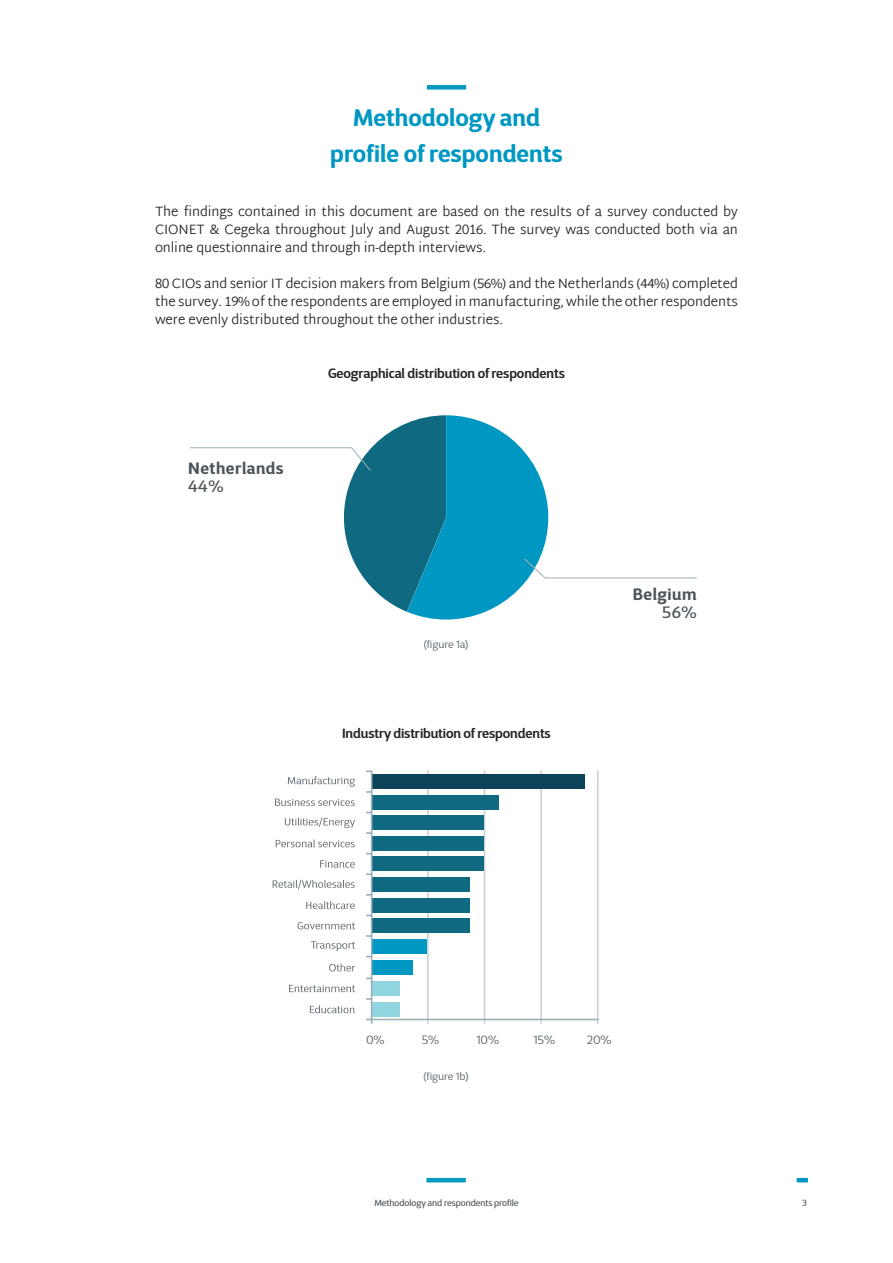
<style>
.page{position:relative;width:893px;height:1263px;background:#fff}
.page>*{position:absolute;margin:0;border:0;box-sizing:border-box;transform-origin:0 0}
.t1{font:700 24px/36px "D Sari";color:#0098c3;text-align:center}
.t2{font:700 16.5px "D Sari";letter-spacing:.03em;color:#4d555b}
.t3{font:500 16.5px "D Sari";color:#4d555b}
.t4{font:300 13.5px/18px "Martel Sans";letter-spacing:-.01em;color:#222628;text-align:justify}
.t5{font:600 13.5px "D Sari";letter-spacing:-.01em;color:#222628}
.t6{font:12px "D Sari";color:#636e75}
.t7{font:10.5px "D Sari";color:#636e75}
.t8{font:9px "D Sari";letter-spacing:-.01em;color:#4d555b}
</style>
<div class="page">
<hr style="left:797px;top:1178px;width:11px;height:4px;background:#0098c3">
<div style="left:427px;top:85px;width:39px;height:5px;background:#0098c3"></div>
<hr style="left:426px;top:1178px;width:40px;height:4px;background:#0098c3">
<svg style="left:190px;top:415px;width:507px;height:204px"></svg>
<hr style="left:484px;top:770px;width:1px;height:254px;background:#cad1d3">
<hr style="left:597px;top:770px;width:2px;height:254px;background:#cad1d3">
<hr style="left:427px;top:770px;width:2px;height:254px;background:#cad1d3">
<hr style="left:540px;top:770px;width:2px;height:254px;background:#cad1d3">
<hr style="left:366px;top:1019px;width:233px;height:1px;background:#9ab0b8">
<div style="left:372px;top:1002px;width:28px;height:14px;background:#90d5df"></div>
<div style="left:372px;top:981px;width:28px;height:14px;background:#90d5df"></div>
<div style="left:372px;top:960px;width:41px;height:14px;background:#0098c3"></div>
<div style="left:372px;top:939px;width:55px;height:14px;background:#0098c3"></div>
<div style="left:372px;top:919px;width:98px;height:14px;background:#0f6980"></div>
<div style="left:372px;top:898px;width:98px;height:14px;background:#0f6980"></div>
<div style="left:372px;top:877px;width:98px;height:14px;background:#0f6980"></div>
<div style="left:372px;top:857px;width:112px;height:14px;background:#0f6980"></div>
<div style="left:372px;top:836px;width:112px;height:14px;background:#0f6980"></div>
<div style="left:372px;top:816px;width:112px;height:14px;background:#0f6980"></div>
<div style="left:372px;top:795px;width:127px;height:14px;background:#0f6980"></div>
<div style="left:372px;top:775px;width:213px;height:14px;background:#0b435a"></div>
<hr style="left:371px;top:770px;width:1px;height:254px;background:#9ab0b8">
<svg style="left:310px;top:1005px;width:45px;height:8px"></svg>
<svg style="left:289px;top:985px;width:66px;height:7px"></svg>
<svg style="left:329px;top:963px;width:26px;height:8px"></svg>
<svg style="left:311px;top:941px;width:44px;height:10px"></svg>
<svg style="left:297px;top:922px;width:58px;height:7px"></svg>
<svg style="left:306px;top:901px;width:49px;height:8px"></svg>
<svg style="left:273px;top:880px;width:82px;height:9px"></svg>
<svg style="left:320px;top:860px;width:35px;height:8px"></svg>
<svg style="left:276px;top:839px;width:79px;height:8px"></svg>
<svg style="left:285px;top:817px;width:70px;height:11px"></svg>
<svg style="left:275px;top:798px;width:80px;height:8px"></svg>
<svg style="left:288px;top:776px;width:67px;height:11px"></svg>
<h1 class="t1" style="left:330px;top:99px;width:234px">Methodology and profile of respondents</h1>
<p class="t4" style="left:155px;top:203px;width:584px">The findings contained in this document are based on the results of a survey conducted by CIONET &amp; Cegeka throughout July and August 2016. The survey was conducted both via an online questionnaire and through in-depth interviews.</p>
<p class="t4" style="left:155px;top:275px;width:584px">80 CIOs and senior IT decision makers from Belgium (56%) and the Netherlands (44%) completed the survey. 19% of the respondents are employed in manufacturing, while the other respondents were evenly distributed throughout the other industries.</p>
<p class="t2" style="left:188px;top:457px;width:97px">Netherlands</p>
<p class="t3" style="left:188px;top:476px;width:37px">44%</p>
<p class="t5" style="left:328px;top:365px;width:238px">Geographical distribution of respondents</p>
<p class="t7" style="left:424px;top:638px;width:46px">(figure 1a)</p>
<p class="t5" style="left:342px;top:725px;width:210px">Industry distribution of respondents</p>
<p class="t2" style="left:633px;top:583px;width:65px">Belgium</p>
<p class="t3" style="left:662px;top:602px;width:36px">56%</p>
<p class="t6" style="left:366px;top:1032px;width:20px">0%</p>
<p class="t6" style="left:422px;top:1032px;width:19px">5%</p>
<p class="t6" style="left:476px;top:1032px;width:24px">10%</p>
<p class="t6" style="left:533px;top:1032px;width:23px">15%</p>
<p class="t6" style="left:587px;top:1032px;width:26px">20%</p>
<p class="t7" style="left:423px;top:1070px;width:47px">(figure 1b)</p>
<p class="t8" style="left:374px;top:1197px;width:146px">Methodology and respondents profile</p>
<p class="t8" style="left:802px;top:1197px;width:6px">3</p>
</div>
